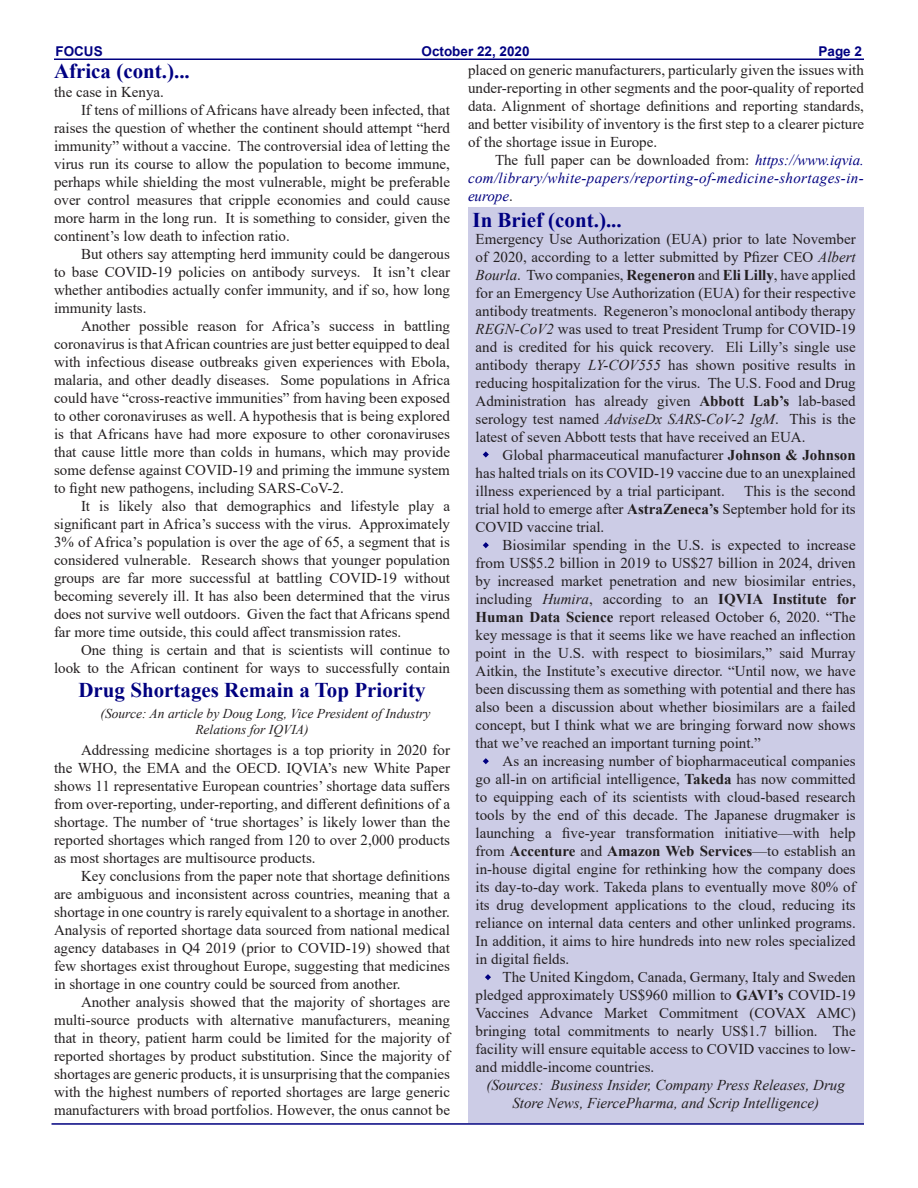
<style>
.page{position:relative;width:918px;height:1188px;background:#fff}
.page>*{position:absolute;margin:0;border:0;box-sizing:border-box;transform-origin:0 0}
.t1{font:700 21px "Times New Roman";color:#000082}
.t2{font:700 21px "Times New Roman";color:#000080}
.t3{font:15px/18px "Times New Roman";color:#231f20;text-align:justify}
.t4{font:italic 15px/18px "Times New Roman";letter-spacing:.025em;color:#000080;text-align:justify}
.t5{font:italic 15px/18px "Times New Roman";color:#231f20;text-align:center}
.t6{font:italic 13.5px/16.2px "Times New Roman";color:#231f20}
.t7{font:700 13.5px "Arial";color:#000082}
.s1{font-style:normal;color:#231f20}
.s2{font-style:italic}
.s3{font-weight:700}
</style>
<div class="page">
<hr style="left:54px;top:58px;width:810px;height:2px;background:#000080">
<div style="left:468px;top:207px;width:396px;height:916px;background:#cccce6"></div>
<svg style="left:482px;top:758px;width:7px;height:7px"></svg>
<svg style="left:482px;top:451px;width:7px;height:7px"></svg>
<svg style="left:482px;top:542px;width:7px;height:7px"></svg>
<hr style="left:52px;top:1123px;width:812px;height:2px;background:#000080">
<svg style="left:485px;top:974px;width:6px;height:6px"></svg>
<p class="t7" style="left:56px;top:42px;width:49px">FOCUS</p>
<p class="t7" style="left:422px;top:42px;width:110px">October 22, 2020</p>
<p class="t7" style="left:819px;top:42px;width:45px">Page 2</p>
<p class="t1" style="left:54px;top:56px;width:137px">Africa (cont.)...</p>
<p class="t3" style="left:54px;top:82px;width:111px">the case in Kenya.</p>
<p class="t3" style="left:54px;top:100px;width:398px;text-indent:27px">If tens of millions of Africans have already been infected, that raises the question of whether the continent should attempt “herd immunity” without a vaccine. The controversial idea of letting the virus run its course to allow the population to become immune, perhaps while shielding the most vulnerable, might be preferable over control measures that cripple economies and could cause more harm in the long run. It is something to consider, given the continent’s low death to infection ratio.</p>
<p class="t3" style="left:54px;top:244px;width:398px;text-indent:27px">But others say attempting herd immunity could be dangerous to base COVID-19 policies on antibody surveys. It isn’t clear whether antibodies actually confer immunity, and if so, how long immunity lasts.</p>
<p class="t3" style="left:54px;top:316px;width:398px;text-indent:27px">Another possible reason for Africa’s success in battling coronavirus is that African countries are just better equipped to deal with infectious disease outbreaks given experiences with Ebola, malaria, and other deadly diseases. Some populations in Africa could have “cross-reactive immunities” from having been exposed to other coronaviruses as well. A hypothesis that is being explored is that Africans have had more exposure to other coronaviruses that cause little more than colds in humans, which may provide some defense against COVID-19 and priming the immune system to fight new pathogens, including SARS-CoV-2.</p>
<p class="t3" style="left:54px;top:496px;width:398px;text-indent:27px">It is likely also that demographics and lifestyle play a significant part in Africa’s success with the virus. Approximately 3% of Africa’s population is over the age of 65, a segment that is considered vulnerable. Research shows that younger population groups are far more successful at battling COVID-19 without becoming severely ill. It has also been determined that the virus does not survive well outdoors. Given the fact that Africans spend far more time outside, this could affect transmission rates.</p>
<p class="t3" style="left:54px;top:640px;width:398px;text-align:right">One thing is certain and that is scientists will continue to look to the African continent for ways to successfully contain</p>
<p class="t2" style="left:78px;top:675px;width:349px">Drug Shortages Remain a Top Priority</p>
<p class="t6" style="left:195px;top:705px;width:237px;text-indent:-95px">(Source: An article by Doug Long, Vice President of Industry<br>Relations for IQVIA)</p>
<p class="t3" style="left:54px;top:740px;width:398px;text-indent:27px">Addressing medicine shortages is a top priority in 2020 for the WHO, the EMA and the OECD. IQVIA’s new White Paper shows 11 representative European countries’ shortage data suffers from over-reporting, under-reporting, and different definitions of a shortage. The number of ‘true shortages’ is likely lower than the reported shortages which ranged from 120 to over 2,000 products as most shortages are multisource products.</p>
<p class="t3" style="left:54px;top:866px;width:398px;text-indent:27px">Key conclusions from the paper note that shortage definitions are ambiguous and inconsistent across countries, meaning that a shortage in one country is rarely equivalent to a shortage in another.<br>Analysis of reported shortage data sourced from national medical agency databases in Q4 2019 (prior to COVID-19) showed that few shortages exist throughout Europe, suggesting that medicines in shortage in one country could be sourced from another.</p>
<p class="t3" style="left:54px;top:992px;width:398px;text-indent:27px">Another analysis showed that the majority of shortages are multi-source products with alternative manufacturers, meaning that in theory, patient harm could be limited for the majority of reported shortages by product substitution. Since the majority of shortages are generic products, it is unsurprising that the companies with the highest numbers of reported shortages are large generic manufacturers with broad portfolios. However, the onus cannot be</p>
<p class="t3" style="left:468px;top:61px;width:398px">placed on generic manufacturers, particularly given the issues with under-reporting in other segments and the poor-quality of reported data. Alignment of shortage definitions and reporting standards, and better visibility of inventory is the first step to a clearer picture of the shortage issue in Europe.</p>
<p class="t4" style="left:468px;top:151px;width:398px;text-indent:27px"><span class="s1">The full paper can be downloaded from:</span> https://www.iqvia. com/library/white-papers/reporting-of-medicine-shortages-in&shy;europe<span class="s1">.</span></p>
<p class="t3" style="left:476px;top:229px;width:382px">Emergency Use Authorization (EUA) prior to late November of 2020, according to a letter submitted by Pfizer CEO <span class="s2">Albert Bourla</span>. Two companies, <span class="s3">Regeneron</span> and <span class="s3">Eli Lilly</span>, have applied for an Emergency Use Authorization (EUA) for their respective antibody treatments. Regeneron’s monoclonal antibody therapy <span class="s2">REGN-CoV2</span> was used to treat President Trump for COVID-19 and is credited for his quick recovery. Eli Lilly’s single use antibody therapy <span class="s2">LY-COV555</span> has shown positive results in reducing hospitalization for the virus. The U.S. Food and Drug Administration has already given <span class="s3">Abbott Lab’s</span> lab-based serology test named <span class="s2">AdviseDx SARS-CoV-2 IgM</span>. This is the latest of seven Abbott tests that have received an EUA.</p>
<p class="t3" style="left:476px;top:445px;width:382px;text-indent:27px">Global pharmaceutical manufacturer <span class="s3">Johnson &amp; Johnson </span>has halted trials on its COVID-19 vaccine due to an unexplained illness experienced by a trial participant.</p>
<p class="t1" style="left:472px;top:205px;width:151px">In Brief (cont.)...</p>
<p class="t3" style="left:476px;top:481px;width:382px;text-indent:269px">This is the second trial hold to emerge after <span class="s3">AstraZeneca’s</span> September hold for its COVID vaccine trial.</p>
<p class="t3" style="left:476px;top:535px;width:382px;text-indent:27px">Biosimilar spending in the U.S. is expected to increase from US$5.2 billion in 2019 to US$27 billion in 2024, driven by increased market penetration and new biosimilar entries, including <span class="s2">Humira</span>, according to an <span class="s3">IQVIA Institute for Human Data Science</span> report released October 6, 2020. “The key message is that it seems like we have reached an inflection point in the U.S. with respect to biosimilars,” said Murray Aitkin, the Institute’s executive director. “Until now, we have been discussing them as something with potential and there has also been a discussion about whether biosimilars are a failed concept, but I think what we are bringing forward now shows that we’ve reached an important turning point.”</p>
<p class="t3" style="left:476px;top:751px;width:382px;text-indent:27px">As an increasing number of biopharmaceutical companies go all-in on artificial intelligence, <span class="s3">Takeda</span> has now committed to equipping each of its scientists with cloud-based research tools by the end of this decade. The Japanese drugmaker is launching a five-year transformation initiative—with help from <span class="s3">Accenture</span> and <span class="s3">Amazon Web Services</span>—to establish an in-house digital engine for rethinking how the company does its day-to-day work. Takeda plans to eventually move 80% of its drug development applications to the cloud, reducing its reliance on internal data centers and other unlinked programs.<br>In addition, it aims to hire hundreds into new roles specialized in digital fields.</p>
<p class="t3" style="left:476px;top:967px;width:382px;text-indent:27px">The United Kingdom, Canada, Germany, Italy and Sweden pledged approximately US$960 million to <span class="s3">GAVI’s</span> COVID-19<br>Vaccines Advance Market Commitment (COVAX AMC) bringing total commitments to nearly US$1.7 billion. The facility will ensure equitable access to COVID vaccines to low&shy;and middle-income countries.</p>
<p class="t5" style="left:486px;top:1075px;width:360px">(Sources: Business Insider, Company Press Releases, Drug<br>Store News, FiercePharma, and Scrip Intelligence)</p>
</div>
